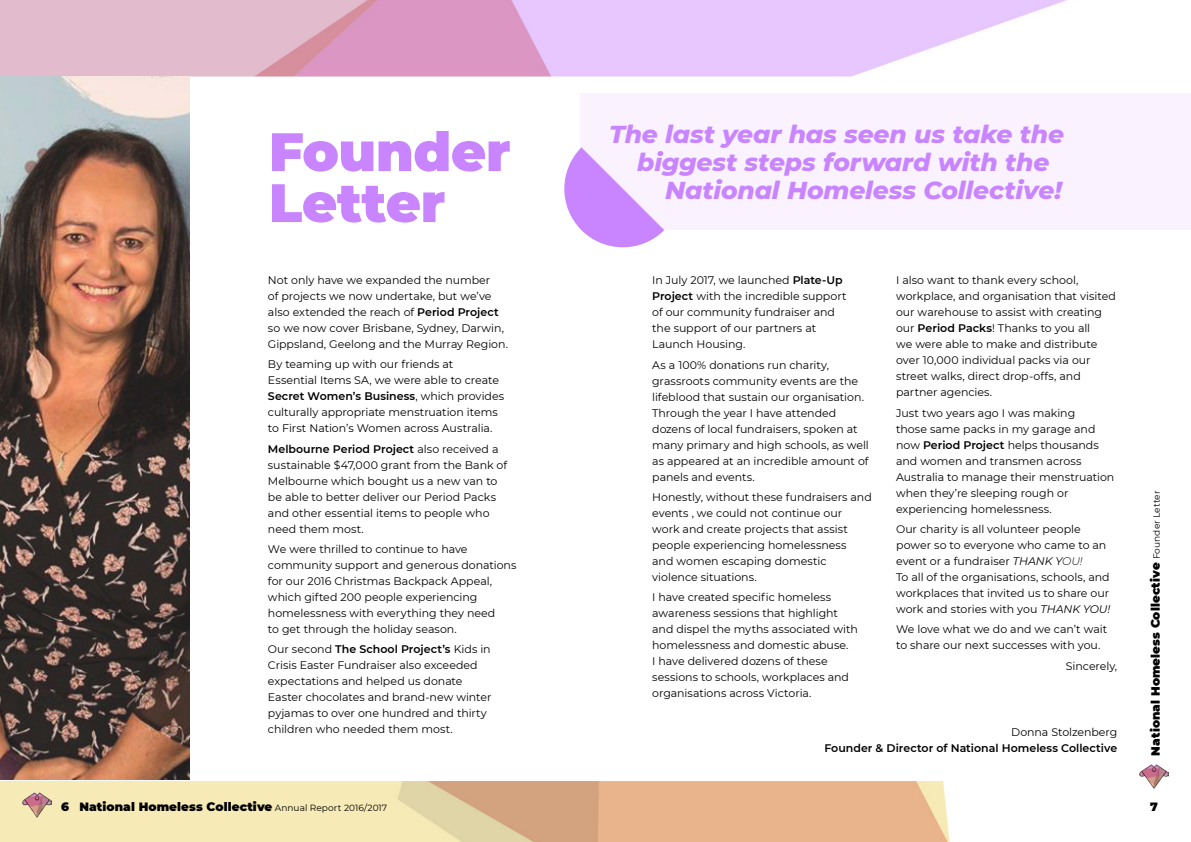
<style>
.page{position:relative;width:1191px;height:842px;background:#fff}
.page>*{position:absolute;margin:0;border:0;box-sizing:border-box;transform-origin:0 0}
.t1{font:900 54px/51px "Montserrat";letter-spacing:-.005em;color:#c985ff}
.t2{font:italic 800 25px "Montserrat";letter-spacing:-.005em;color:#c985ff}
.t3{font:900 12px "Montserrat";letter-spacing:.01em;color:#000}
.t4{font:11px/16px "Montserrat";letter-spacing:-.005em;color:#000}
.t5{font:600 11px "Montserrat";color:#000}
.s1{font-weight:600}
.s2{font-weight:400;font-size:9px}
.s3{font-style:italic}
.s4{font-weight:300;font-style:italic}
</style>
<div class="page">
<img style="left:0;top:0;width:1191px;height:842px">
<div style="left:248px;top:251px;width:329px;height:512px;background:#fff"></div>
<img style="left:0;top:77px;width:190px;height:703px">
<div style="left:581px;top:94px;width:610px;height:136px;background:#faf3ff"></div>
<svg style="left:558px;top:147px;width:106px;height:106px"></svg>
<img style="left:23px;top:791px;width:28px;height:28px">
<img style="left:1140px;top:763px;width:28px;height:28px">
<h1 class="t1" style="left:269px;top:123px;width:243px">Founder<br>Letter</h1>
<h2 class="t2" style="left:609px;top:116px;width:456px">The last year has seen us take the</h2>
<h2 class="t2" style="left:637px;top:144px;width:414px">biggest steps forward with the</h2>
<h2 class="t2" style="left:665px;top:172px;width:398px">National Homeless Collective!</h2>
<p class="t4" style="left:268px;top:272px;width:242px">Not only have we expanded the number<br>of projects we now undertake, but we’ve also extended the reach of <span class="s1">Period Project </span>so we now cover Brisbane, Sydney, Darwin, Gippsland, Geelong and the Murray Region.</p>
<p class="t4" style="left:268px;top:356px;width:238px">By teaming up with our friends at Essential Items SA, we were able to create <span class="s1">Secret Women’s Business</span>, which provides culturally appropriate menstruation items to First Nation’s Women across Australia.</p>
<p class="t4" style="left:268px;top:440px;width:241px"><span class="s1">Melbourne Period Project</span> also received a sustainable $47,000 grant from the Bank of Melbourne which bought us a new van to be able to better deliver our Period Packs and other essential items to people who need them most.</p>
<p class="t4" style="left:268px;top:541px;width:250px">We were thrilled to continue to have community support and generous donations for our 2016 Christmas Backpack Appeal, which gifted 200 people experiencing homelessness with everything they need<br>to get through the holiday season.</p>
<p class="t4" style="left:268px;top:641px;width:225px">Our second <span class="s1">The School Project’s</span> Kids in Crisis Easter Fundraiser also exceeded expectations and helped us donate Easter chocolates and brand-new winter pyjamas to over one hundred and thirty children who needed them most.</p>
<p class="t3" style="left:61px;top:798px;width:327px">6 National Homeless Collective <span class="s2">Annual Report 2016/2017</span></p>
<p class="t4" style="left:652px;top:272px;width:196px">In July 2017, we launched <span class="s1">Plate-Up<br>Project</span> with the incredible support of our community fundraiser and the support of our partners at<br>Launch Housing.</p>
<p class="t4" style="left:652px;top:356px;width:218px">As a 100% donations run charity, grassroots community events are the lifeblood that sustain our organisation.<br>Through the year I have attended dozens of local fundraisers, spoken at many primary and high schools, as well as appeared at an incredible amount of panels and events.</p>
<p class="t4" style="left:652px;top:489px;width:221px">Honestly, without these fundraisers and events , we could not continue our work and create projects that assist people experiencing homelessness<br>and women escaping domestic violence situations.</p>
<p class="t4" style="left:652px;top:589px;width:207px">I have created specific homeless awareness sessions that highlight and dispel the myths associated with homelessness and domestic abuse.<br>I have delivered dozens of these sessions to schools, workplaces and organisations across Victoria.</p>
<p class="t4" style="left:896px;top:272px;width:221px">I also want to thank every school, workplace, and organisation that visited our warehouse to assist with creating our <span class="s1">Period Packs</span>! Thanks to you all<br>we were able to make and distribute over 10,000 individual packs via our street walks, direct drop-offs, and partner agencies.</p>
<p class="t4" style="left:896px;top:404px;width:220px">Just two years ago I was making<br>those same packs in my garage and now <span class="s1">Period Project</span> helps thousands and women and transmen across<br>Australia to manage their menstruation when they’re sleeping rough or experiencing homelessness.</p>
<p class="t4" style="left:896px;top:521px;width:216px">Our charity is all volunteer people power so to everyone who came to an event or a fundraiser <span class="s3">THANK Y</span><span class="s4">OU!<br></span>To all of the organisations, schools, and workplaces that invited us to share our work and stories with you <span class="s3">THANK YOU!</span></p>
<p class="t4" style="left:896px;top:621px;width:213px">We love what we do and we can’t wait to share our next successes with you.</p>
<p class="t4" style="left:1066px;top:657px;width:53px">Sincerely,</p>
<p class="t4" style="left:1011px;top:724px;width:108px">Donna Stolzenberg</p>
<p class="t5" style="left:824px;top:741px;width:294px">Founder &amp; Director of National Homeless Collective</p>
<p class="t3" style="left:1146px;top:755px;width:266px;rotate:-90deg">National Homeless Collective <span class="s2">Founder Letter</span></p>
<p class="t3" style="left:1150px;top:798px;width:9px">7</p>
</div>
